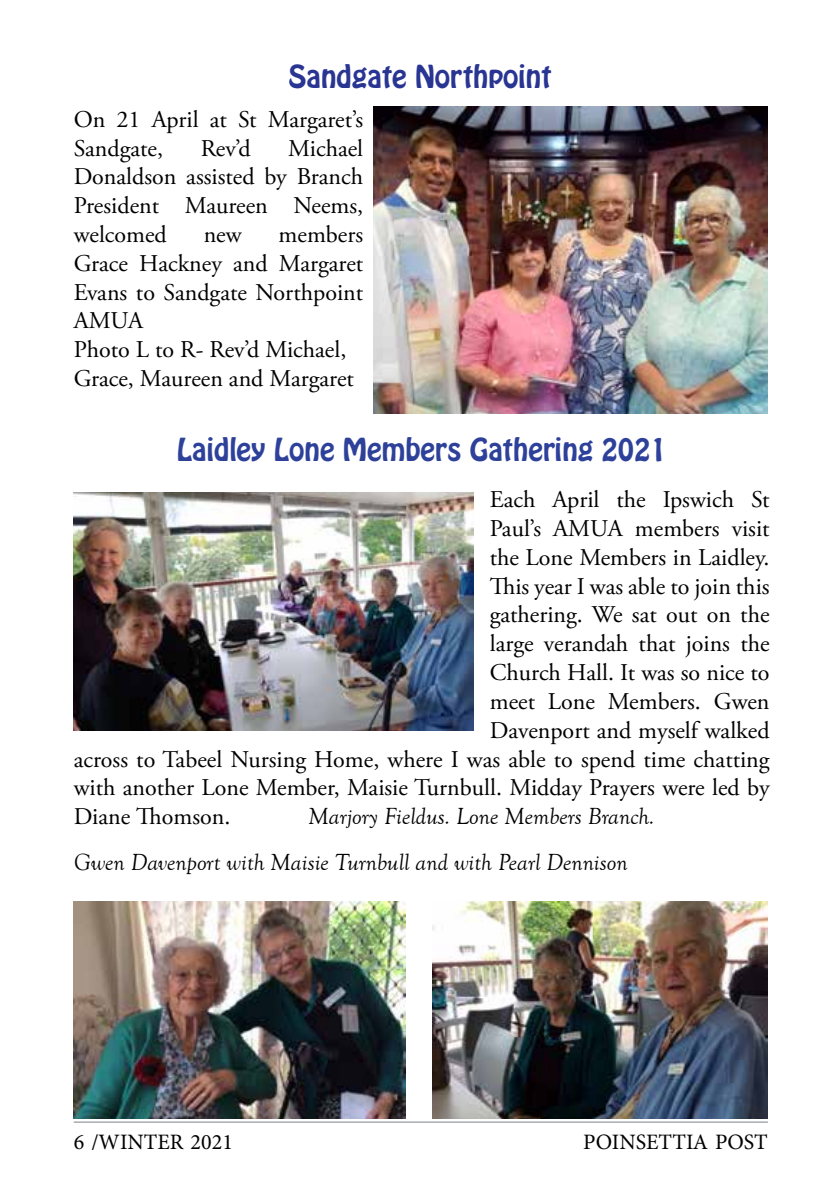
<style>
.page{position:relative;width:840px;height:1191px;background:#fff}
.page>*{position:absolute;margin:0;border:0;box-sizing:border-box;transform-origin:0 0}
.t1{font:28px "Hobo Std";color:#2e419a}
.t2{font:28px "Hobo Std";color:#293592}
.t3{font:24px/28.8px "Adobe Garamond Pro";color:#000}
.t4{font:italic 24px/45.8px "Goudy Old Style T";color:#000}
.t5{font:22px "Minion Pro";color:#000}
</style>
<div class="page">
<hr style="left:74px;top:1121px;width:693px;height:1px;background:#7b8386">
<img style="left:373px;top:107px;width:394px;height:307px">
<img style="left:74px;top:492px;width:399px;height:239px">
<img style="left:432px;top:902px;width:335px;height:217px">
<img style="left:74px;top:902px;width:331px;height:217px">
<p class="t2" style="left:288px;top:58px;width:264px">Sandgate Northpoint</p>
<p class="t3" style="left:74px;top:105px;width:291px">On 21 April at St Margaret’s<br>Sandgate,</p>
<p class="t3" style="left:74px;top:134px;width:291px;text-align:justify;text-indent:214px">Michael Donaldson assisted by Branch President Maureen Neems, welcomed</p>
<p class="t3" style="left:200px;top:134px;width:51px">Rev’d</p>
<p class="t3" style="left:74px;top:221px;width:291px;text-indent:205px">members<br>Grace Hackney and Margaret<br>Evans to Sandgate Northpoint<br>AMUA<br>Photo L to R- Rev’d Michael,<br>Grace, Maureen and Margaret</p>
<p class="t3" style="left:203px;top:221px;width:40px">new</p>
<p class="t1" style="left:177px;top:430px;width:491px">Laidley Lone Members Gathering 2021</p>
<p class="t3" style="left:489px;top:486px;width:281px">Each April the Ipswich St</p>
<p class="t3" style="left:489px;top:515px;width:281px">Paul’s AMUA members visit</p>
<p class="t3" style="left:489px;top:543px;width:281px">the Lone Members in Laidley.</p>
<p class="t3" style="left:489px;top:572px;width:281px">This year I was able to join this</p>
<p class="t3" style="left:489px;top:601px;width:281px">gathering. We sat out on the</p>
<p class="t3" style="left:489px;top:630px;width:281px">large verandah that joins the</p>
<p class="t3" style="left:489px;top:659px;width:281px">Church Hall. It was so nice to</p>
<p class="t3" style="left:489px;top:687px;width:281px">meet Lone Members. Gwen</p>
<p class="t3" style="left:489px;top:716px;width:281px">Davenport and myself walked</p>
<p class="t3" style="left:74px;top:745px;width:697px">across to Tabeel Nursing Home, where I was able to spend time chatting</p>
<p class="t3" style="left:74px;top:774px;width:696px">with another Lone Member, Maisie Turnbull. Midday Prayers were led by</p>
<p class="t3" style="left:74px;top:803px;width:158px">Diane Thomson.</p>
<p class="t4" style="left:74px;top:794px;width:582px;text-indent:235px">Marjory Fieldus. Lone Members Branch.<br>Gwen Davenport with Maisie Turnbull and with Pearl Dennison</p>
<p class="t5" style="left:74px;top:1127px;width:160px">6 /WINTER 2021</p>
<p class="t5" style="left:583px;top:1127px;width:186px">POINSETTIA POST</p>
</div>
